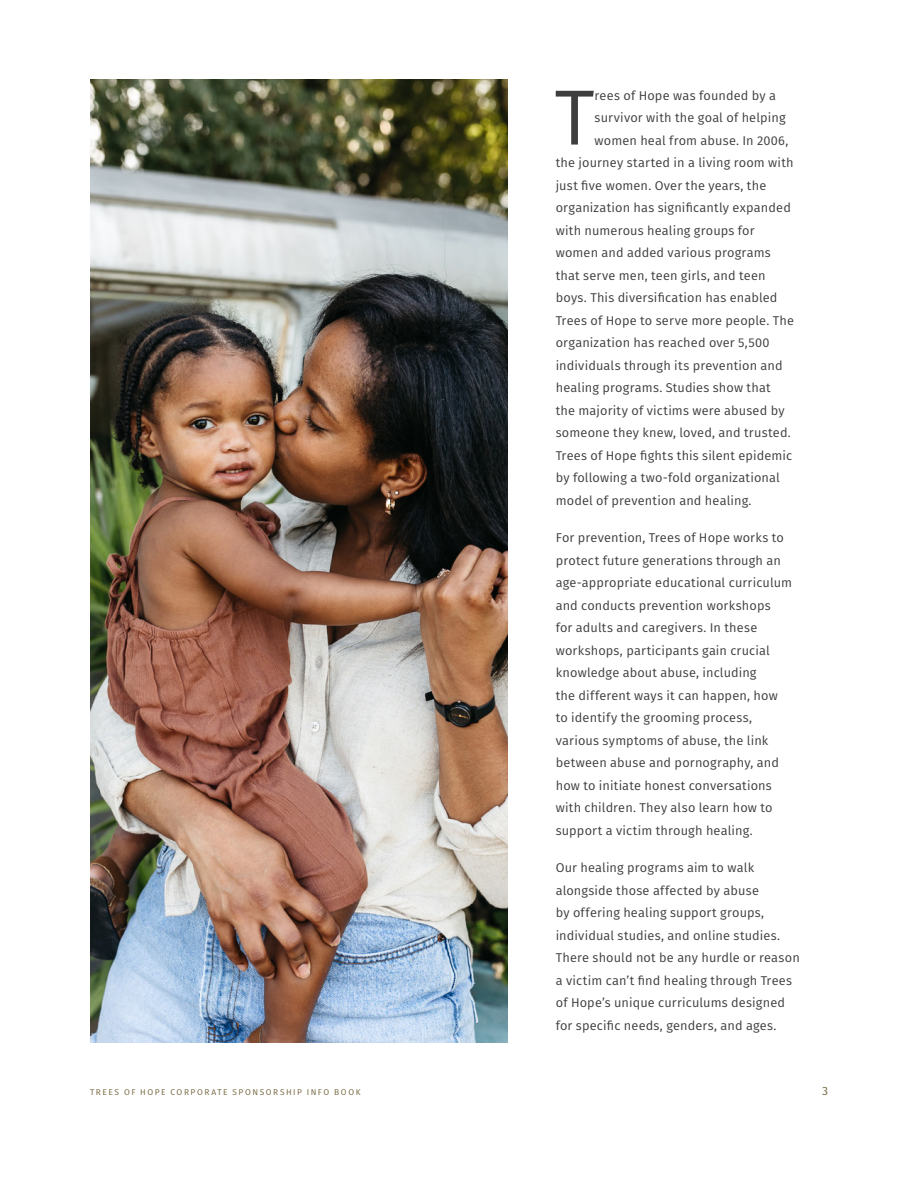
<style>
.page{position:relative;width:918px;height:1188px;background:#fff}
.page>*{position:absolute;margin:0;border:0;box-sizing:border-box;transform-origin:0 0}
._10_15___Left{font:78.15px "Fira Sans";color:#3e3e3f}
._10_15___Left-2{font:12.75px/22.5px "Fira Sans";letter-spacing:.01em;color:#3e3e3f}
.t1{font:12px "Fira Sans";color:#74663e}
.t2{font:8.4px "Fira Sans";letter-spacing:.18em;color:#74663e}
</style>
<div class="page">
<img style="left:90px;top:80px;width:417px;height:963px">
<p class="_10_15___Left" style="left:555px;top:63px;width:42px">T</p>
<p class="_10_15___Left-2" style="left:595px;top:84px;width:183px">rees of Hope was founded by a</p>
<p class="_10_15___Left-2" style="left:595px;top:106px;width:193px">survivor with the goal of helping</p>
<p class="_10_15___Left-2" style="left:595px;top:129px;width:195px">women heal from abuse. In 2006,</p>
<p class="_10_15___Left-2" style="left:556px;top:151px;width:239px">the journey started in a living room with</p>
<p class="_10_15___Left-2" style="left:556px;top:174px;width:212px">just five women. Over the years, the</p>
<p class="_10_15___Left-2" style="left:556px;top:196px;width:237px">organization has significantly expanded</p>
<p class="_10_15___Left-2" style="left:556px;top:219px;width:200px">with numerous healing groups for</p>
<p class="_10_15___Left-2" style="left:556px;top:241px;width:217px">women and added various programs</p>
<p class="_10_15___Left-2" style="left:556px;top:264px;width:211px">that serve men, teen girls, and teen</p>
<p class="_10_15___Left-2" style="left:556px;top:286px;width:223px">boys. This diversification has enabled</p>
<p class="_10_15___Left-2" style="left:556px;top:309px;width:240px">Trees of Hope to serve more people. The</p>
<p class="_10_15___Left-2" style="left:556px;top:331px;width:215px">organization has reached over 5,500</p>
<p class="_10_15___Left-2" style="left:556px;top:354px;width:228px">individuals through its prevention and</p>
<p class="_10_15___Left-2" style="left:556px;top:376px;width:216px">healing programs. Studies show that</p>
<p class="_10_15___Left-2" style="left:556px;top:399px;width:230px">the majority of victims were abused by</p>
<p class="_10_15___Left-2" style="left:556px;top:421px;width:237px">someone they knew, loved, and trusted.</p>
<p class="_10_15___Left-2" style="left:556px;top:444px;width:238px">Trees of Hope fights this silent epidemic</p>
<p class="_10_15___Left-2" style="left:556px;top:466px;width:226px">by following a two-fold organizational</p>
<p class="_10_15___Left-2" style="left:556px;top:489px;width:197px">model of prevention and healing.</p>
<p class="_10_15___Left-2" style="left:556px;top:526px;width:238px">For prevention, Trees of Hope works to protect future generations through an age-appropriate educational curriculum and conducts prevention workshops<br>for adults and caregivers. In these workshops, participants gain crucial knowledge about abuse, including<br>the different ways it can happen, how to identify the grooming process, various symptoms of abuse, the link between abuse and pornography, and how to initiate honest conversations with children. They also learn how to support a victim through healing.</p>
<p class="_10_15___Left-2" style="left:556px;top:856px;width:246px">Our healing programs aim to walk alongside those affected by abuse<br>by offering healing support groups, individual studies, and online studies.<br>There should not be any hurdle or reason a victim can’t find healing through Trees of Hope’s unique curriculums designed for specific needs, genders, and ages.</p>
<p class="t2" style="left:90px;top:1086px;width:272px">TREES OF HOPE CORPORATE SPONSORSHIP INFO BOOK</p>
<p class="t1" style="left:822px;top:1082px;width:7px">3</p>
</div>
